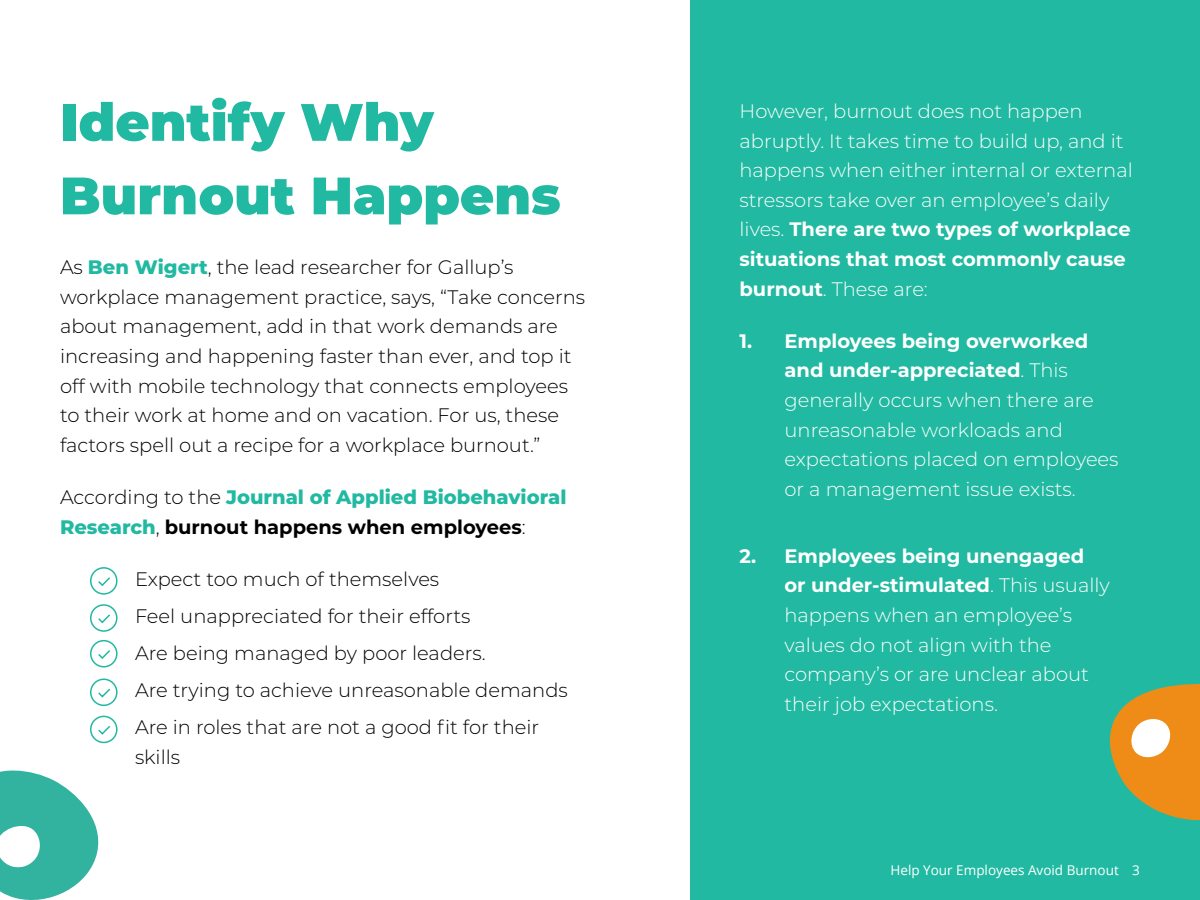
<style>
.page{position:relative;width:1200px;height:900px;background:#fff}
.page>*{position:absolute;margin:0;border:0;box-sizing:border-box;transform-origin:0 0}
.t1{font:900 52.5px/73.5px "Montserrat";color:#21b9a1}
.t2{font:300 19.5px/29.7px "Montserrat";color:#fff}
.t3{font:300 19.5px/29.7px "Montserrat";color:#000}
.t4{font:800 19.5px/29.7px "Montserrat";color:#21b9a1}
.t5{font:13.5px "Open Sans";color:#fff}
.s1{font-weight:800;color:#21b9a1}
.s2{font-weight:300;color:#000}
.s3{font-weight:700;color:#000}
.s4{font-weight:700}
</style>
<div class="page">
<div style="left:690px;top:0;width:510px;height:900px;background:#21b9a1"></div>
<svg style="left:1110px;top:684px;width:90px;height:136px"></svg>
<svg style="left:0;top:771px;width:98px;height:129px"></svg>
<div style="left:90px;top:567px;width:28px;height:28px;border:2px solid #21b9a1;border-radius:50%"></div>
<svg style="left:98px;top:577px;width:12px;height:10px"></svg>
<div style="left:90px;top:604px;width:28px;height:28px;border:2px solid #21b9a1;border-radius:50%"></div>
<svg style="left:98px;top:614px;width:12px;height:10px"></svg>
<div style="left:90px;top:679px;width:28px;height:27px;border:2px solid #21b9a1;border-radius:50%"></div>
<svg style="left:98px;top:688px;width:12px;height:10px"></svg>
<div style="left:90px;top:716px;width:28px;height:27px;border:2px solid #21b9a1;border-radius:50%"></div>
<svg style="left:98px;top:726px;width:12px;height:9px"></svg>
<div style="left:90px;top:640px;width:28px;height:27px;border:2px solid #21b9a1;border-radius:50%"></div>
<svg style="left:98px;top:650px;width:12px;height:9px"></svg>
<h1 class="t1" style="left:60px;top:82px;width:502px">Identify Why<br>Burnout Happens</h1>
<p class="t3" style="left:60px;top:252px;width:527px">As <span class="s1">Ben Wigert</span>, the lead researcher for Gallup’s workplace management practice, says, “Take concerns about management, add in that work demands are increasing and happening faster than ever, and top it off with mobile technology that connects employees to their work at home and on vacation. For us, these factors spell out a recipe for a workplace burnout.”</p>
<p class="t4" style="left:60px;top:481px;width:508px"><span class="s2">According to the</span> Journal of Applied Biobehavioral<br>Research<span class="s2">,</span> <span class="s3">burnout happens when employees</span><span class="s2">:</span></p>
<p class="t3" style="left:135px;top:560px;width:434px;line-height:37.2px">Expect too much of themselves<br>Feel unappreciated for their efforts<br>Are being managed by poor leaders.<br>Are trying to achieve unreasonable demands Are in roles that are not a good fit for their</p>
<p class="t3" style="left:135px;top:742px;width:47px">skills</p>
<p class="t2" style="left:740px;top:95px;width:395px">However, burnout does not happen abruptly. It takes time to build up, and it happens when either internal or external stressors take over an employee’s daily lives. <span class="s4">There are two types of workplace situations that most commonly cause burnout</span>. These are:</p>
<p class="t2" style="left:785px;top:325px;width:336px;text-indent:-45px"><span class="s4">1. Employees being overworked and under-appreciated</span>. This generally occurs when there are unreasonable workloads and expectations placed on employees or a management issue exists.</p>
<p class="t2" style="left:785px;top:540px;width:327px;text-indent:-45px"><span class="s4">2. Employees being unengaged or under-stimulated</span>. This usually happens when an employee’s values do not align with the company’s or are unclear about their job expectations.</p>
<p class="t5" style="left:891px;top:861px;width:251px">Help Your Employees Avoid Burnout 3</p>
</div>
